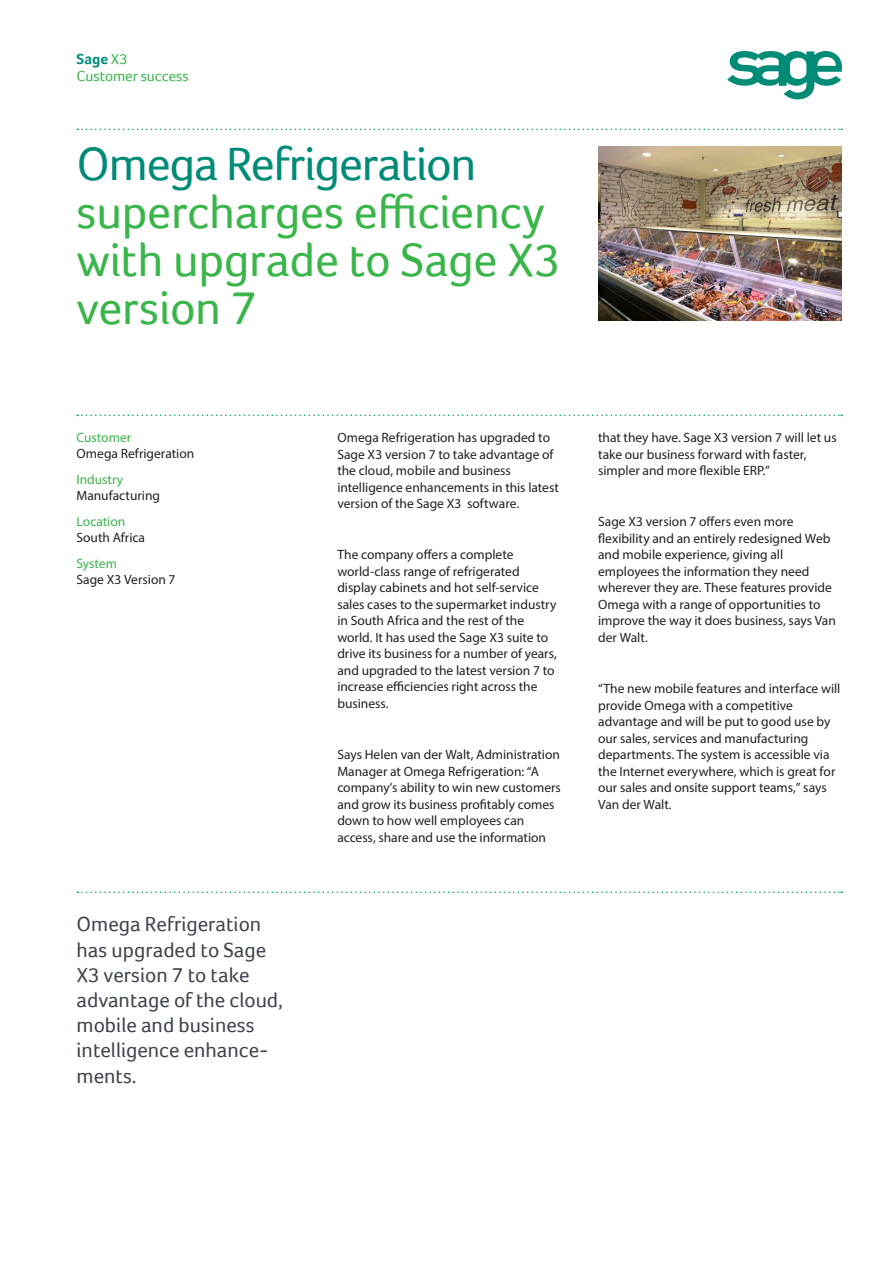
<style>
.page{position:relative;width:893px;height:1263px;background:#fff}
.page>*{position:absolute;margin:0;border:0;box-sizing:border-box;transform-origin:0 0}
._06__Headline_Text{font:48px/48px "Foco";letter-spacing:-.005em;color:#3ab54a}
._06__Headline_Text-2{font:48px "Foco";letter-spacing:-.025em;color:#008b77}
.t1{font:21px/25.2px "Foco";color:#3e444f}
._05__Header_Text{font:15px "Foco";color:#3ab54a}
.t2{font:700 15px "Foco";color:#008b77}
._11__Bullet_Points{font:13.5px/16.5px "Myriad Pro";color:#231f20}
._10__Body_Text{font:13.5px "Myriad Pro";color:#231f20}
._09__Sub_Headers{font:13.5px "Myriad Pro";color:#3ab54a}
.s1{font-weight:400;color:#3ab54a}
</style>
<div class="page">
<svg style="left:77px;top:129px;width:765px;height:1px"></svg>
<svg style="left:77px;top:415px;width:765px;height:1px"></svg>
<svg style="left:77px;top:891px;width:765px;height:2px"></svg>
<img style="left:598px;top:146px;width:244px;height:174px">
<svg style="left:727px;top:51px;width:115px;height:48px"></svg>
<p class="t2" style="left:77px;top:50px;width:53px">Sage <span class="s1">X3</span></p>
<p class="_05__Header_Text" style="left:77px;top:67px;width:114px">Customer success</p>
<p class="_06__Headline_Text-2" style="left:77px;top:137px;width:401px">Omega Refrigeration</p>
<p class="_06__Headline_Text" style="left:77px;top:188px;width:486px">supercharges efficiency with upgrade to Sage X3 version 7</p>
<p class="_09__Sub_Headers" style="left:77px;top:429px;width:56px">Customer</p>
<p class="_10__Body_Text" style="left:77px;top:446px;width:119px">Omega Refrigeration</p>
<p class="_09__Sub_Headers" style="left:77px;top:471px;width:48px">Industry</p>
<p class="_10__Body_Text" style="left:77px;top:488px;width:85px">Manufacturing</p>
<p class="_09__Sub_Headers" style="left:77px;top:513px;width:50px">Location</p>
<p class="_10__Body_Text" style="left:77px;top:530px;width:70px">South Africa</p>
<p class="_09__Sub_Headers" style="left:77px;top:555px;width:42px">System</p>
<p class="_10__Body_Text" style="left:77px;top:572px;width:101px">Sage X3 Version 7</p>
<p class="t1" style="left:77px;top:911px;width:208px">Omega Refrigeration has upgraded to Sage<br>X3 version 7 to take advantage of the cloud, mobile and business intelligence enhance&shy;ments.</p>
<p class="_11__Bullet_Points" style="left:337px;top:429px;width:223px">Omega Refrigeration has upgraded to Sage X3 version 7 to take advantage of the cloud, mobile and business intelligence enhancements in this latest version of the Sage X3 software.</p>
<p class="_11__Bullet_Points" style="left:337px;top:546px;width:221px">The company offers a complete world-class range of refrigerated display cabinets and hot self-service sales cases to the supermarket industry in South Africa and the rest of the world. It has used the Sage X3 suite to drive its business for a number of years, and upgraded to the latest version 7 to increase efficiencies right across the business.</p>
<p class="_11__Bullet_Points" style="left:337px;top:746px;width:225px">Says Helen van der Walt, Administration Manager at Omega Refrigeration: “A company’s ability to win new customers and grow its business profitably comes down to how well employees can access, share and use the information</p>
<p class="_11__Bullet_Points" style="left:598px;top:429px;width:240px">that they have. Sage X3 version 7 will let us take our business forward with faster, simpler and more flexible ERP.”</p>
<p class="_11__Bullet_Points" style="left:598px;top:513px;width:239px">Sage X3 version 7 offers even more flexibility and an entirely redesigned Web and mobile experience, giving all employees the information they need wherever they are. These features provide Omega with a range of opportunities to improve the way it does business, says Van der Walt.</p>
<p class="_11__Bullet_Points" style="left:598px;top:680px;width:244px">“The new mobile features and interface will provide Omega with a competitive advantage and will be put to good use by our sales, services and manufacturing departments. The system is accessible via the Internet everywhere, which is great for our sales and onsite support teams,” says Van der Walt.</p>
</div>
